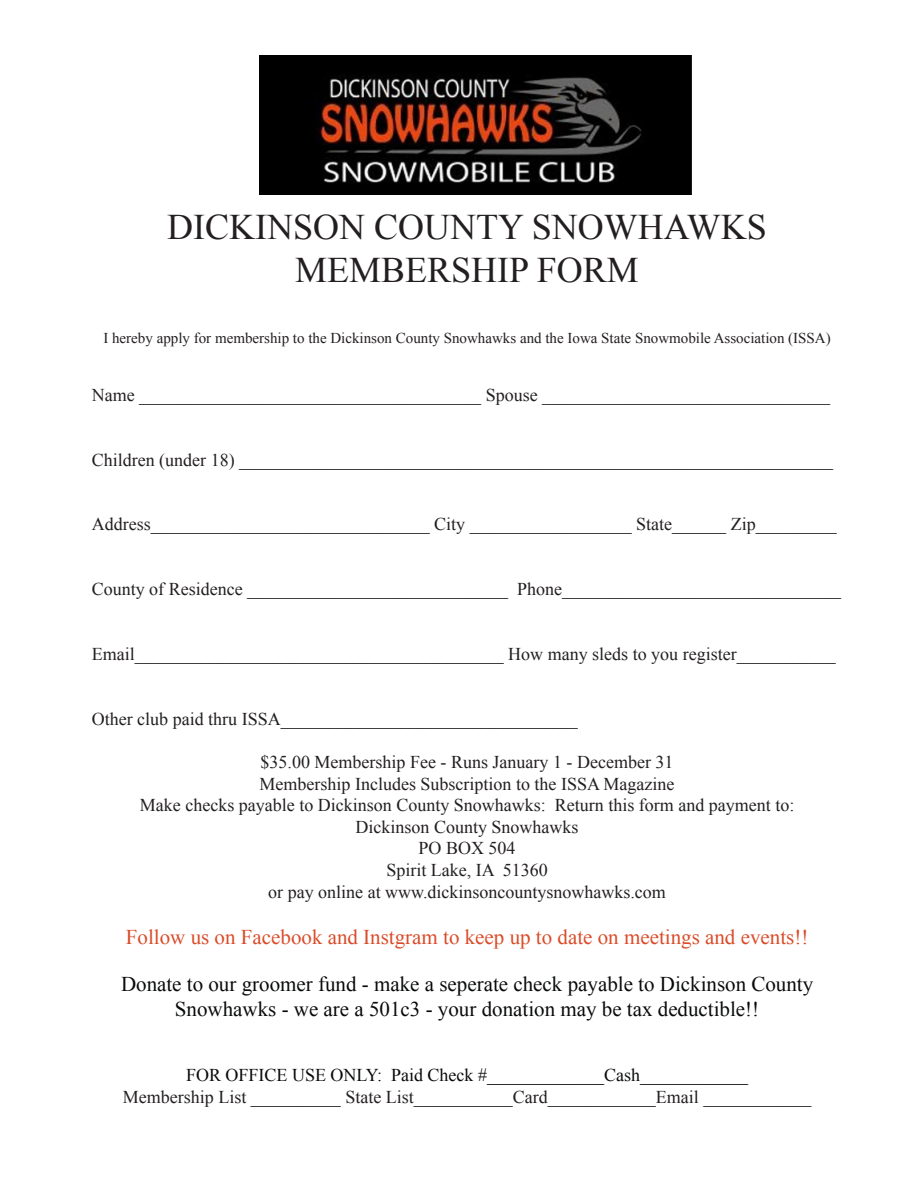
<style>
.page{position:relative;width:918px;height:1188px;background:#fff}
.page>*{position:absolute;margin:0;border:0;box-sizing:border-box;transform-origin:0 0}
.t1{font:36px "Times New Roman";color:#231f20}
.t2{font:21px/25.2px "Times New Roman";color:#090b0a;text-align:center}
.t3{font:21px "Times New Roman";color:#da4c29}
.t4{font:18px "Times New Roman";color:#231f20}
.t5{font:18px "Times New Roman";color:#090b0a}
.t6{font:15px "Times New Roman";color:#231f20}
</style>
<div class="page">
<img style="left:259px;top:56px;width:432px;height:138px">
<p class="t1" style="left:167px;top:203px;width:601px">DICKINSON COUNTY SNOWHAWKS</p>
<p class="t1" style="left:295px;top:246px;width:345px">MEMBERSHIP FORM</p>
<p class="t6" style="left:103px;top:328px;width:729px">I hereby apply for membership to the Dickinson County Snowhawks and the Iowa State Snowmobile Association (ISSA)</p>
<p class="t4" style="left:92px;top:383px;width:740px">Name ______________________________________ Spouse ________________________________</p>
<p class="t4" style="left:92px;top:447px;width:743px">Children (under 18) __________________________________________________________________</p>
<p class="t4" style="left:92px;top:512px;width:747px">Address_______________________________ City __________________ State______ Zip_________</p>
<p class="t4" style="left:92px;top:577px;width:751px">County of Residence _____________________________ Phone_______________________________</p>
<p class="t4" style="left:92px;top:642px;width:745px">Email_________________________________________ How many sleds to you register___________</p>
<p class="t4" style="left:92px;top:707px;width:487px">Other club paid thru ISSA_________________________________</p>
<p class="t4" style="left:261px;top:750px;width:414px">$35.00 Membership Fee - Runs January 1 - December 31</p>
<p class="t4" style="left:260px;top:771px;width:416px">Membership Includes Subscription to the ISSA Magazine</p>
<p class="t4" style="left:140px;top:793px;width:656px">Make checks payable to Dickinson County Snowhawks: Return this form and payment to:</p>
<p class="t4" style="left:356px;top:815px;width:225px">Dickinson County Snowhawks</p>
<p class="t4" style="left:419px;top:836px;width:99px">PO BOX 504</p>
<p class="t4" style="left:386px;top:858px;width:163px">Spirit Lake, IA 51360</p>
<p class="t4" style="left:268px;top:879px;width:399px">or pay online at www.dickinsoncountysnowhawks.com</p>
<p class="t3" style="left:126px;top:923px;width:684px">Follow us on Facebook and Instgram to keep up to date on meetings and events!!</p>
<p class="t2" style="left:121px;top:971px;width:694px">Donate to our groomer fund - make a seperate check payable to Dickinson County<br>Snowhawks - we are a 501c3 - your donation may be tax deductible!!</p>
<p class="t5" style="left:186px;top:1063px;width:564px">FOR OFFICE USE ONLY: Paid Check #_____________Cash____________</p>
<p class="t4" style="left:123px;top:1085px;width:690px">Membership List __________ State List___________Card____________Email ____________</p>
</div>
